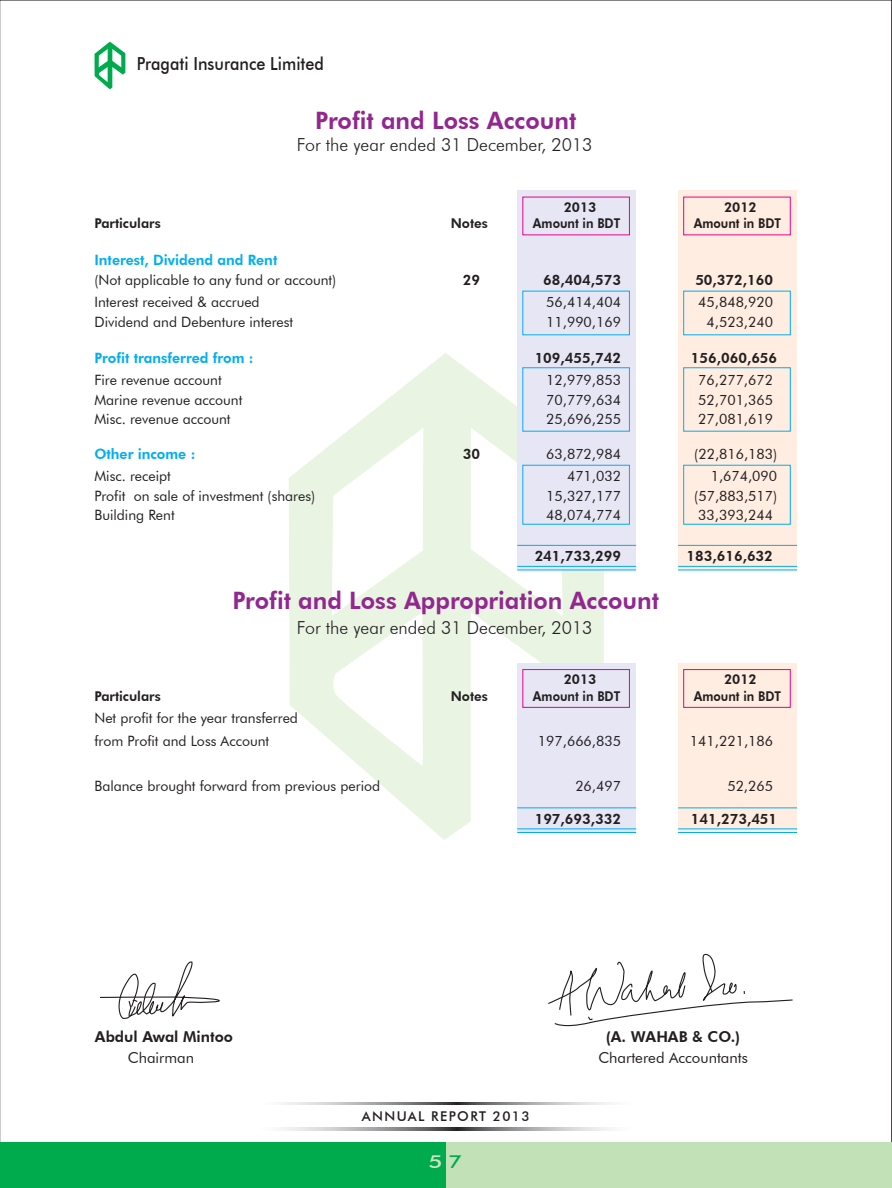
<style>
.page{position:relative;width:892px;height:1188px;background:#fff}
.page>*{position:absolute;margin:0;border:0;box-sizing:border-box;transform-origin:0 0}
.t1{font:800 24px "Futura BT";color:#92278f}
.t2{font:300 18px "Futura BT";color:#231f20}
.t3{font:500 18px "Futura BT";color:#231f20;scale:.9 1}
.t4{font:500 18px "Futura BT";color:#cee6c1;scale:1.3 1}
.t5{font:800 15px "Futura BT";color:#231f20}
.t6{font:15px "Futura BT";color:#231f20}
.t7{font:14.25px/22.5px "Futura BT";color:#231f20}
.t8{font:800 14.25px "Futura BT";color:#231f20}
.t9{font:800 14.25px "Futura BT";color:#00aeef}
.t10{font:800 13.5px "Futura BT";color:#231f20}
.t11{font:800 13.5px "Futura BT";color:#231f20;scale:.9 1}
.t12{font:500 13.5px "Futura BT";letter-spacing:.1em;color:#231f20}
.s1{color:#00ab4e}
</style>
<div class="page">
<div style="left:0;top:1143px;width:445px;height:45px;background:#00ab4e"></div>
<div style="left:445px;top:1143px;width:446px;height:45px;background:#c2e1b7"></div>
<svg style="left:94px;top:42px;width:31px;height:47px"></svg>
<svg style="left:282px;top:1128px;width:328px;height:2px"></svg>
<svg style="left:282px;top:1102px;width:328px;height:2px"></svg>
<svg style="left:289px;top:353px;width:314px;height:487px;fill:#eaf4e5"></svg>
<div style="left:517px;top:190px;width:119px;height:380px;background:#e6e6f4"></div>
<hr style="left:517px;top:570px;width:119px;height:1px;background:#00aeef">
<hr style="left:517px;top:566px;width:119px;height:1px;background:#00aeef">
<hr style="left:517px;top:545px;width:119px;height:1px;background:#00aeef">
<div style="left:677px;top:190px;width:119px;height:380px;background:#feede0"></div>
<div style="left:522px;top:367px;width:107px;height:65px;border:1px solid #00aeef"></div>
<hr style="left:677px;top:570px;width:119px;height:1px;background:#00aeef">
<hr style="left:677px;top:566px;width:119px;height:1px;background:#00aeef">
<hr style="left:677px;top:545px;width:119px;height:1px;background:#00aeef">
<div style="left:517px;top:663px;width:119px;height:169px;background:#e6e6f4"></div>
<hr style="left:517px;top:832px;width:119px;height:1px;background:#00aeef">
<hr style="left:517px;top:829px;width:119px;height:1px;background:#00aeef">
<hr style="left:517px;top:807px;width:119px;height:1px;background:#00aeef">
<div style="left:677px;top:663px;width:119px;height:169px;background:#feede0"></div>
<hr style="left:677px;top:832px;width:119px;height:1px;background:#00aeef">
<hr style="left:677px;top:829px;width:119px;height:1px;background:#00aeef">
<hr style="left:677px;top:808px;width:119px;height:1px;background:#00aeef">
<div style="left:522px;top:669px;width:107px;height:39px;border:1px solid #ec008c"></div>
<div style="left:683px;top:669px;width:107px;height:39px;border:1px solid #ec008c"></div>
<svg style="left:100px;top:961px;width:120px;height:58px"></svg>
<svg style="left:548px;top:953px;width:245px;height:74px"></svg>
<p class="t3" style="left:137px;top:53px;width:209px">Pragati Insurance Limited</p>
<h1 class="t1" style="left:315px;top:106px;width:262px">Profit and Loss Account</h1>
<p class="t2" style="left:297px;top:134px;width:297px">For the year ended 31 December, 2013</p>
<p class="t10" style="left:563px;top:199px;width:34px">2013</p>
<p class="t10" style="left:723px;top:199px;width:34px">2012</p>
<p class="t10" style="left:94px;top:215px;width:68px">Particulars</p>
<p class="t10" style="left:450px;top:215px;width:39px">Notes</p>
<p class="t11" style="left:532px;top:215px;width:99px">Amount in BDT</p>
<p class="t11" style="left:693px;top:215px;width:99px">Amount in BDT</p>
<p class="t9" style="left:94px;top:252px;width:184px">Interest, Dividend and Rent</p>
<p class="t7" style="left:94px;top:268px;width:243px">(Not applicable to any fund or account)</p>
<p class="t8" style="left:462px;top:271px;width:19px">29</p>
<p class="t8" style="left:543px;top:271px;width:79px">68,404,573</p>
<p class="t8" style="left:695px;top:271px;width:79px">50,372,160</p>
<p class="t7" style="left:94px;top:291px;width:167px">Interest received &amp; accrued</p>
<p class="t7" style="left:546px;top:291px;width:76px">56,414,404</p>
<p class="t7" style="left:698px;top:291px;width:76px">45,848,920</p>
<p class="t7" style="left:94px;top:310px;width:200px">Dividend and Debenture interest</p>
<p class="t7" style="left:546px;top:310px;width:76px">11,990,169</p>
<p class="t7" style="left:706px;top:310px;width:68px">4,523,240</p>
<p class="t9" style="left:94px;top:349px;width:161px">Profit transferred from :</p>
<p class="t8" style="left:534px;top:349px;width:88px">109,455,742</p>
<p class="t8" style="left:690px;top:349px;width:88px">156,060,656</p>
<p class="t7" style="left:94px;top:369px;width:129px">Fire revenue account</p>
<p class="t7" style="left:546px;top:369px;width:76px">12,979,853</p>
<p class="t7" style="left:698px;top:369px;width:76px">76,277,672</p>
<p class="t7" style="left:94px;top:388px;width:149px">Marine revenue account</p>
<p class="t7" style="left:546px;top:388px;width:76px">70,779,634</p>
<p class="t7" style="left:698px;top:388px;width:76px">52,701,365</p>
<p class="t7" style="left:94px;top:408px;width:138px">Misc. revenue account</p>
<p class="t7" style="left:546px;top:408px;width:76px">25,696,255</p>
<p class="t7" style="left:698px;top:408px;width:76px">27,081,619</p>
<p class="t9" style="left:94px;top:445px;width:102px">Other income :</p>
<p class="t8" style="left:462px;top:445px;width:19px">30</p>
<p class="t7" style="left:546px;top:442px;width:76px">63,872,984</p>
<p class="t7" style="left:694px;top:442px;width:84px">(22,816,183)</p>
<p class="t7" style="left:94px;top:465px;width:78px">Misc. receipt</p>
<p class="t7" style="left:566px;top:465px;width:55px">471,032</p>
<p class="t7" style="left:710px;top:465px;width:68px">1,674,090</p>
<p class="t7" style="left:94px;top:484px;width:222px">Profit on sale of investment (shares)</p>
<p class="t7" style="left:546px;top:484px;width:76px">15,327,177</p>
<p class="t7" style="left:694px;top:484px;width:84px">(57,883,517)</p>
<p class="t7" style="left:94px;top:504px;width:82px">Building Rent</p>
<p class="t7" style="left:546px;top:504px;width:76px">48,074,774</p>
<p class="t7" style="left:698px;top:504px;width:76px">33,393,244</p>
<p class="t8" style="left:534px;top:547px;width:88px">241,733,299</p>
<p class="t8" style="left:686px;top:547px;width:88px">183,616,632</p>
<h1 class="t1" style="left:232px;top:586px;width:428px">Profit and Loss Appropriation Account</h1>
<p class="t2" style="left:297px;top:617px;width:297px">For the year ended 31 December, 2013</p>
<p class="t10" style="left:563px;top:671px;width:34px">2013</p>
<p class="t10" style="left:723px;top:671px;width:34px">2012</p>
<p class="t10" style="left:94px;top:688px;width:68px">Particulars</p>
<p class="t10" style="left:450px;top:688px;width:39px">Notes</p>
<p class="t11" style="left:532px;top:688px;width:99px">Amount in BDT</p>
<p class="t11" style="left:693px;top:688px;width:99px">Amount in BDT</p>
<p class="t7" style="left:94px;top:707px;width:205px">Net profit for the year transferred from Profit and Loss Account</p>
<p class="t7" style="left:537px;top:730px;width:85px">197,666,835</p>
<p class="t7" style="left:689px;top:730px;width:85px">141,221,186</p>
<p class="t7" style="left:94px;top:775px;width:287px">Balance brought forward from previous period</p>
<p class="t7" style="left:575px;top:775px;width:47px">26,497</p>
<p class="t7" style="left:727px;top:775px;width:47px">52,265</p>
<p class="t8" style="left:534px;top:810px;width:88px">197,693,332</p>
<p class="t8" style="left:690px;top:810px;width:88px">141,273,451</p>
<p class="t5" style="left:95px;top:1028px;width:139px">Abdul Awal Mintoo</p>
<p class="t5" style="left:605px;top:1028px;width:136px">(A. WAHAB &amp; CO.)</p>
<p class="t6" style="left:128px;top:1049px;width:68px">Chairman</p>
<p class="t6" style="left:598px;top:1049px;width:151px">Chartered Accountants</p>
<p class="t12" style="left:362px;top:1108px;width:169px">ANNUAL REPORT 2013</p>
<p class="t4" style="left:428px;top:1150px;width:28px">5<span class="s1">7</span></p>
</div>
